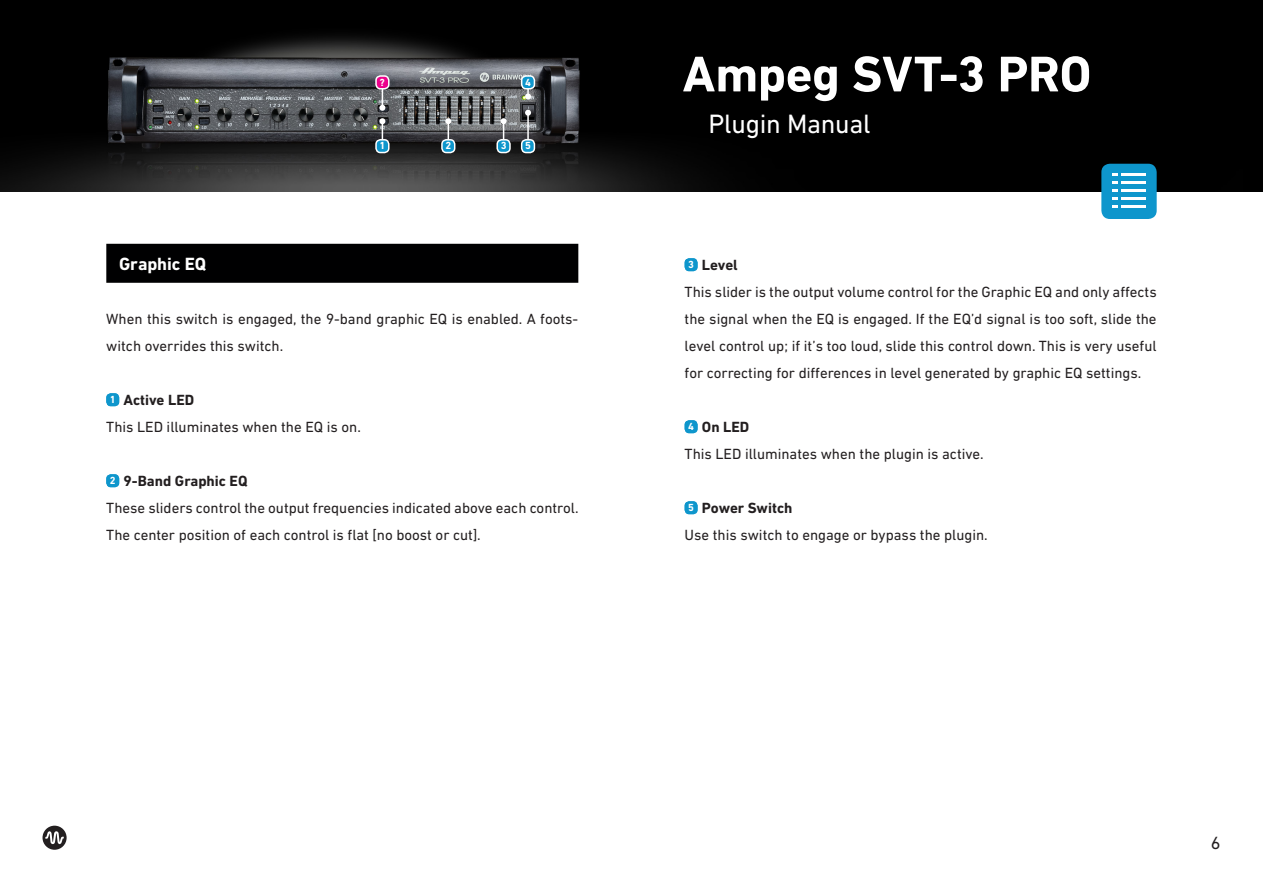
<style>
.page{position:relative;width:1263px;height:893px;background:#fff}
.page>*{position:absolute;margin:0;border:0;box-sizing:border-box;transform-origin:0 0}
.Headline_Cover{font:700 51px "DIN Next LT Pro";letter-spacing:-.005em;color:#fff}
.Subheadline_Cover{font:27px "DIN Next LT Pro";letter-spacing:-.015em;color:#fff}
.Text_Headlines_BG_Sc{font:700 18px "DIN Next LT Pro";letter-spacing:-.005em;color:#fff}
.t1{font:18px "DIN Next LT Pro";color:#231f20}
.Text{font:15px/27px "DIN Next LT Pro";color:#231f20}
.Text_Bold{font:700 15px "DIN Next LT Pro";color:#231f20}
.Text_Bubbles{font:700 10.5px "DIN Next LT Pro";color:#fff}
</style>
<div class="page">
<svg style="left:43px;top:826px;width:24px;height:24px"></svg>
<div style="left:106px;top:244px;width:472px;height:39px;background:#000001"></div>
<div style="left:106px;top:393px;width:13px;height:13px;background:#0e96cc;border-radius:4px"></div>
<div style="left:106px;top:474px;width:13px;height:13px;background:#0e96cc;border-radius:4px"></div>
<div style="left:685px;top:258px;width:13px;height:13px;background:#0e96cc;border-radius:4px"></div>
<div style="left:685px;top:420px;width:13px;height:13px;background:#0e96cc;border-radius:4px"></div>
<div style="left:685px;top:501px;width:13px;height:13px;background:#0e96cc;border-radius:4px"></div>
<img style="left:0;top:0;width:1263px;height:192px">
<div style="left:1101px;top:164px;width:56px;height:55px;background:#0e96cc;border-radius:9px"></div>
<hr style="left:1121px;top:173px;width:25px;height:3px;background:#fff">
<hr style="left:1121px;top:205px;width:25px;height:2px;background:#fff">
<hr style="left:1121px;top:189px;width:25px;height:3px;background:#fff">
<hr style="left:1121px;top:181px;width:25px;height:3px;background:#fff">
<hr style="left:1121px;top:197px;width:25px;height:3px;background:#fff">
<svg style="left:1112px;top:173px;width:5px;height:34px"></svg>
<svg style="left:379px;top:118px;width:6px;height:21px"></svg>
<div style="left:376px;top:140px;width:13px;height:13px;background:#0e96cc;border-radius:4px"></div>
<div style="left:375px;top:139px;width:14px;height:14px;border:2px solid #fff;border-radius:4px"></div>
<svg style="left:379px;top:90px;width:6px;height:21px"></svg>
<div style="left:376px;top:76px;width:13px;height:13px;background:#ed028c;border-radius:4px"></div>
<div style="left:375px;top:75px;width:14px;height:15px;border:2px solid #fff;border-radius:4px"></div>
<svg style="left:445px;top:118px;width:6px;height:21px"></svg>
<div style="left:442px;top:140px;width:13px;height:13px;background:#0e96cc;border-radius:4px"></div>
<div style="left:441px;top:139px;width:14px;height:14px;border:2px solid #fff;border-radius:4px"></div>
<svg style="left:501px;top:118px;width:6px;height:21px"></svg>
<div style="left:497px;top:140px;width:13px;height:13px;background:#0e96cc;border-radius:4px"></div>
<div style="left:496px;top:139px;width:15px;height:14px;border:2px solid #fff;border-radius:4px"></div>
<hr style="left:527px;top:113px;width:2px;height:37px;background:#fff">
<svg style="left:525px;top:110px;width:6px;height:6px"></svg>
<div style="left:522px;top:140px;width:12px;height:13px;background:#0e96cc;border-radius:4px"></div>
<div style="left:521px;top:139px;width:14px;height:14px;border:2px solid #fff;border-radius:4px"></div>
<svg style="left:525px;top:90px;width:6px;height:9px"></svg>
<div style="left:522px;top:76px;width:12px;height:13px;background:#0e96cc;border-radius:4px"></div>
<div style="left:521px;top:75px;width:14px;height:15px;border:2px solid #fff;border-radius:4px"></div>
<p class="Text_Headlines_BG_Sc" style="left:119px;top:253px;width:89px">Graphic EQ</p>
<p class="Text_Bubbles" style="left:380px;top:76px;width:6px">?</p>
<p class="Text_Bubbles" style="left:379px;top:140px;width:7px">1</p>
<p class="Text_Bubbles" style="left:525px;top:76px;width:7px">4</p>
<p class="Text_Bubbles" style="left:445px;top:140px;width:7px">2</p>
<p class="Text_Bubbles" style="left:501px;top:140px;width:7px">3</p>
<p class="Text_Bubbles" style="left:525px;top:140px;width:7px">5</p>
<p class="Text" style="left:106px;top:305px;width:473px">When this switch is engaged, the 9-band graphic EQ is enabled. A foots&shy;witch overrides this switch.</p>
<p class="Text_Bubbles" style="left:110px;top:393px;width:7px">1</p>
<p class="Text_Bold" style="left:124px;top:391px;width:72px">Active LED</p>
<p class="Text" style="left:106px;top:413px;width:256px">This LED illuminates when the EQ is on.</p>
<p class="Text_Bubbles" style="left:110px;top:474px;width:7px">2</p>
<p class="Text_Bold" style="left:124px;top:472px;width:125px">9-Band Graphic EQ</p>
<p class="Text" style="left:106px;top:494px;width:474px">These sliders control the output frequencies indicated above each control.<br>The center position of each control is flat [no boost or cut].</p>
<p class="Headline_Cover" style="left:682px;top:44px;width:410px">Ampeg SVT-3 PRO</p>
<p class="Subheadline_Cover" style="left:708px;top:109px;width:164px">Plugin Manual</p>
<p class="Text_Bubbles" style="left:688px;top:258px;width:7px">3</p>
<p class="Text_Bold" style="left:702px;top:256px;width:37px">Level</p>
<p class="Text" style="left:685px;top:278px;width:473px;text-align:justify">This slider is the output volume control for the Graphic EQ and only affects the signal when the EQ is engaged. If the EQ’d signal is too soft, slide the level control up; if it’s too loud, slide this control down. This is very useful for correcting for differences in level generated by graphic EQ settings.</p>
<p class="Text_Bubbles" style="left:688px;top:420px;width:7px">4</p>
<p class="Text_Bold" style="left:702px;top:418px;width:49px">On LED</p>
<p class="Text" style="left:685px;top:440px;width:301px">This LED illuminates when the plugin is active.</p>
<p class="Text_Bubbles" style="left:688px;top:501px;width:7px">5</p>
<p class="Text_Bold" style="left:702px;top:499px;width:92px">Power Switch</p>
<p class="Text" style="left:685px;top:521px;width:305px">Use this switch to engage or bypass the plugin.</p>
<p class="t1" style="left:1211px;top:833px;width:11px">6</p>
</div>
